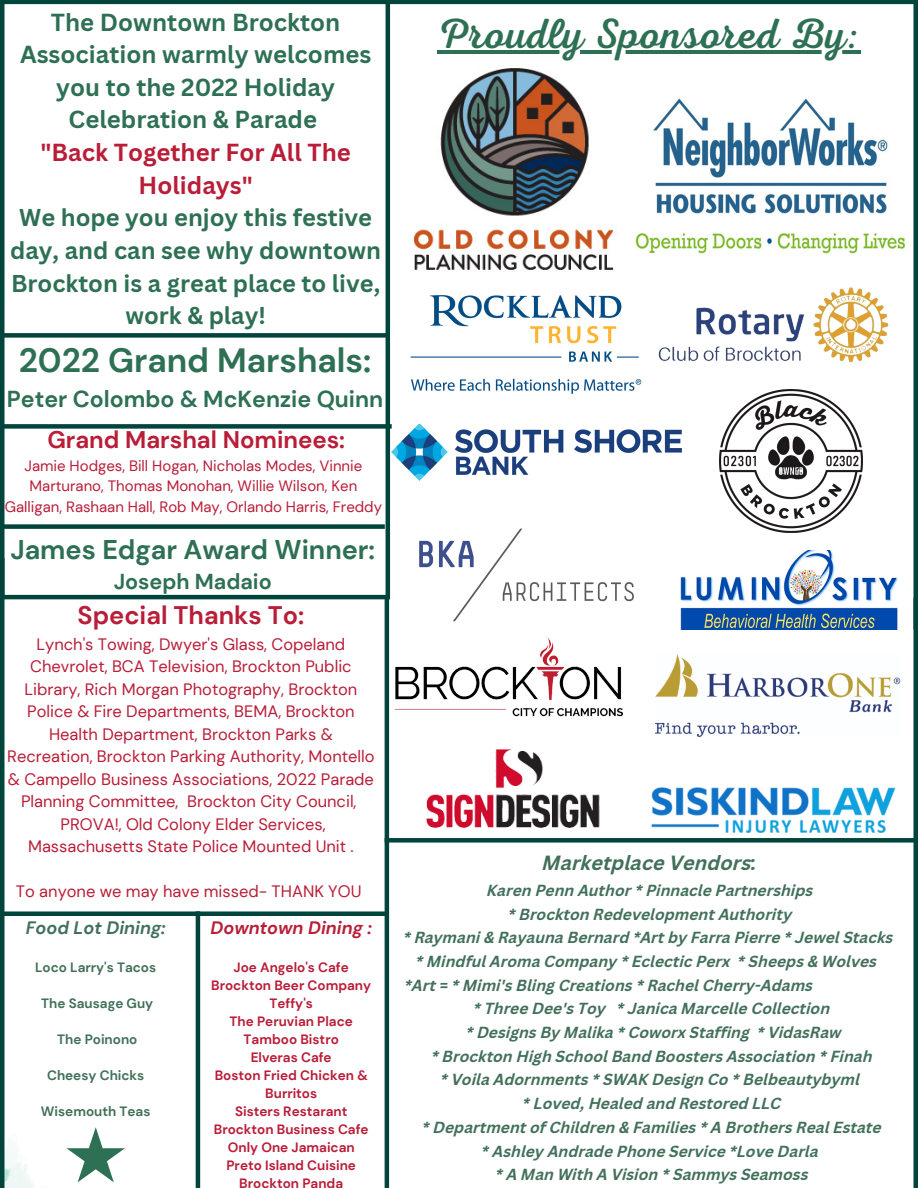
<style>
.page{position:relative;width:918px;height:1188px;background:#fff}
.page>*{position:absolute;margin:0;border:0;box-sizing:border-box;transform-origin:0 0}
.t1{font:42.6px "Nexa Script";color:#2d7053}
.t2{font:700 33.6px "DM Sans";color:#2d7053}
.t3{font:700 27px "DM Sans";color:#2d7053}
.t4{font:700 25.35px "DM Sans";color:#b91d38}
.t5{font:700 24px/32.7px "Canva Sans";color:#2d7053;text-align:center}
.t6{font:700 24px/32.7px "Canva Sans";color:#b91d38;text-align:center}
.t7{font:700 24px "DM Sans";color:#b91d38}
.t8{font:700 23.7px/32.7px "Canva Sans";color:#2d7053;text-align:center}
.t9{font:700 23.1px "DM Sans";color:#2d7053}
.t10{font:700 21.6px "DM Sans";color:#2d7053}
.t11{font:italic 700 19.95px "Canva Sans";color:#42705a}
.t12{font:italic 700 18px "DM Sans";color:#b91d38}
.t13{font:italic 700 18px "DM Sans";color:#42705a}
.t14{font:16.5px/22.5px "DM Sans";color:#b91d38;text-align:center}
.t15{font:italic 700 15.6px "Canva Sans";color:#42705a}
.t16{font:15px/20.2px "DM Sans";color:#b91d38;text-align:center}
.t17{font:700 13.5px/18px "DM Sans";color:#b91d38;text-align:center}
.t18{font:700 13.5px "DM Sans";color:#42705a}
</style>
<div class="page">
<img style="left:4px;top:1037px;width:74px;height:151px">
<div style="left:0;top:424px;width:392px;height:5px;background:#01443c"></div>
<img style="left:680px;top:551px;width:218px;height:79px">
<img style="left:658px;top:287px;width:231px;height:76px">
<div style="left:0;top:333px;width:388px;height:5px;background:#01443c"></div>
<div style="left:0;top:524px;width:385px;height:5px;background:#01443c"></div>
<hr style="left:0;top:595px;width:388px;height:4px;background:#01443c">
<hr style="left:386px;top:0;width:4px;height:599px;background:#01443c">
<hr style="left:0;top:0;width:4px;height:597px;background:#01443c">
<div style="left:0;top:911px;width:387px;height:5px;background:#01443c"></div>
<hr style="left:0;top:558px;width:4px;height:630px;background:#01443c">
<hr style="left:385px;top:597px;width:4px;height:591px;background:#01443c">
<div style="left:913px;top:598px;width:5px;height:590px;background:#01443c"></div>
<hr style="left:0;top:0;width:918px;height:4px;background:#01443c">
<img style="left:635px;top:98px;width:271px;height:156px">
<div style="left:913px;top:0;width:5px;height:629px;background:#01443c"></div>
<img style="left:389px;top:739px;width:211px;height:99px">
<img style="left:419px;top:528px;width:215px;height:74px">
<img style="left:396px;top:574px;width:227px;height:143px">
<img style="left:410px;top:295px;width:232px;height:99px">
<img style="left:414px;top:68px;width:200px;height:202px">
<img style="left:652px;top:787px;width:244px;height:46px">
<img style="left:655px;top:654px;width:246px;height:83px">
<img style="left:391px;top:424px;width:290px;height:56px">
<img style="left:720px;top:389px;width:143px;height:143px">
<hr style="left:196px;top:911px;width:4px;height:277px;background:#01443c">
<div style="left:385px;top:838px;width:533px;height:5px;background:#01443c"></div>
<svg style="left:67px;top:1127px;width:58px;height:55px"></svg>
<hr style="left:437px;top:51px;width:423px;height:3px;background:#2d7053">
<h3 class="t5" style="left:20px;top:5px;width:353px">The Downtown Brockton<br>Association warmly welcomes you to the 2022 Holiday<br>Celebration &amp; Parade</h3>
<h3 class="t6" style="left:40px;top:135px;width:312px">"Back Together For All The<br>Holidays"</h3>
<h3 class="t8" style="left:10px;top:201px;width:372px">We hope you enjoy this festive day, and can see why downtown<br>Brockton is a great place to live, work &amp; play!</h3>
<h2 class="t2" style="left:19px;top:339px;width:354px">2022 Grand Marshals:</h2>
<h3 class="t9" style="left:7px;top:384px;width:378px">Peter Colombo &amp; McKenzie Quinn</h3>
<h3 class="t7" style="left:47px;top:424px;width:299px">Grand Marshal Nominees:</h3>
<p class="t16" style="left:5px;top:456px;width:379px">Jamie Hodges, Bill Hogan, Nicholas Modes, Vinnie<br>Marturano, Thomas Monohan, Willie Wilson, Ken<br>Galligan, Rashaan Hall, Rob May, Orlando Harris, Freddy</p>
<h3 class="t3" style="left:10px;top:532px;width:366px">James Edgar Award Winner:</h3>
<h3 class="t10" style="left:114px;top:568px;width:160px">Joseph Madaio</h3>
<h3 class="t4" style="left:78px;top:599px;width:228px">Special Thanks To:</h3>
<p class="t14" style="left:7px;top:633px;width:369px">Lynch's Towing, Dwyer's Glass, Copeland Chevrolet, BCA Television, Brockton Public Library, Rich Morgan Photography, Brockton Police &amp; Fire Departments, BEMA, Brockton Health Department, Brockton Parks &amp; Recreation, Brockton Parking Authority, Montello &amp; Campello Business Associations, 2022 Parade Planning Committee, Brockton City Council, PROVA!, Old Colony Elder Services, Massachusetts State Police Mounted Unit .</p>
<p class="t14" style="left:16px;top:880px;width:347px">To anyone we may have missed- THANK YOU</p>
<p class="t13" style="left:26px;top:916px;width:141px">Food Lot Dining:</p>
<p class="t18" style="left:35px;top:958px;width:123px">Loco Larry's Tacos</p>
<p class="t18" style="left:41px;top:994px;width:114px">The Sausage Guy</p>
<p class="t18" style="left:57px;top:1030px;width:82px">The Poinono</p>
<p class="t18" style="left:47px;top:1066px;width:99px">Cheesy Chicks</p>
<p class="t18" style="left:41px;top:1102px;width:111px">Wisemouth Teas</p>
<p class="t12" style="left:211px;top:916px;width:163px">Downtown Dining :</p>
<p class="t17" style="left:211px;top:958px;width:161px">Joe Angelo's Cafe<br>Brockton Beer Company<br>Teffy's<br>The Peruvian Place<br>Tamboo Bistro<br>Elveras Cafe<br>Boston Fried Chicken &amp;<br>Burritos<br>Sisters Restarant<br>Brockton Business Cafe<br>Only One Jamaican<br>Preto Island Cuisine<br>Brockton Panda</p>
<h1 class="t1" style="left:437px;top:10px;width:425px">Proudly Sponsored By:</h1>
<p class="t11" style="left:542px;top:855px;width:216px">Marketplace Vendors:</p>
<p class="t15" style="left:487px;top:884px;width:328px">Karen Penn Author * Pinnacle Partnerships</p>
<p class="t15" style="left:508px;top:908px;width:285px">* Brockton Redevelopment Authority</p>
<p class="t15" style="left:403px;top:931px;width:491px">* Raymani &amp; Rayauna Bernard *Art by Farra Pierre * Jewel Stacks</p>
<p class="t15" style="left:416px;top:955px;width:463px">* Mindful Aroma Company * Eclectic Perx * Sheeps &amp; Wolves</p>
<p class="t15" style="left:405px;top:979px;width:410px">*Art = * Mimi's Bling Creations * Rachel Cherry-Adams</p>
<p class="t15" style="left:474px;top:1002px;width:358px">* Three Dee's Toy * Janica Marcelle Collection</p>
<p class="t15" style="left:466px;top:1026px;width:377px">* Designs By Malika * Coworx Staffing * VidasRaw</p>
<p class="t15" style="left:431px;top:1050px;width:443px">* Brockton High School Band Boosters Association * Finah</p>
<p class="t15" style="left:440px;top:1074px;width:421px">* Voila Adornments * SWAK Design Co * Belbeautybyml</p>
<p class="t15" style="left:523px;top:1097px;width:260px">* Loved, Healed and Restored LLC</p>
<p class="t15" style="left:422px;top:1121px;width:461px">* Department of Children &amp; Families * A Brothers Real Estate</p>
<p class="t15" style="left:482px;top:1145px;width:339px">* Ashley Andrade Phone Service *Love Darla</p>
<p class="t15" style="left:495px;top:1168px;width:315px">* A Man With A Vision * Sammys Seamoss</p>
</div>
